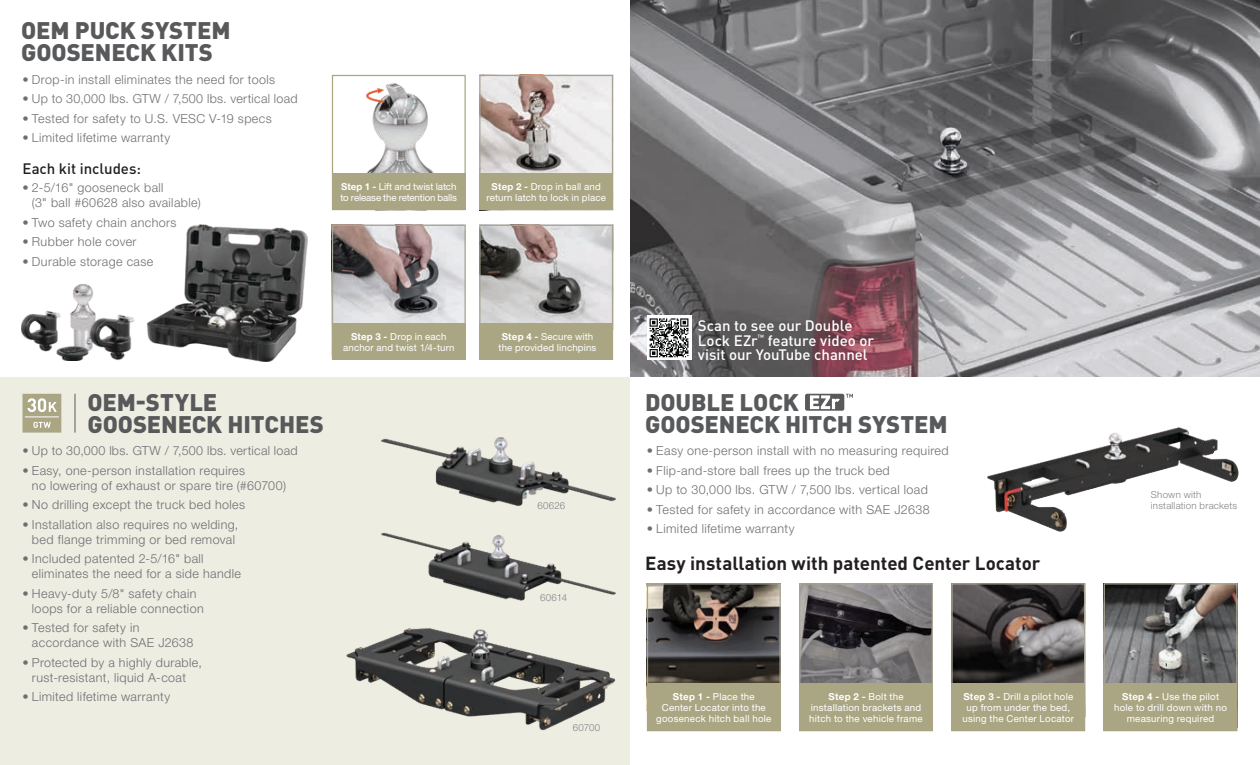
<style>
.page{position:relative;width:1260px;height:765px;background:#fff}
.page>*{position:absolute;margin:0;border:0;box-sizing:border-box;transform-origin:0 0}
.t1{font:900 23.75px/22px "DINOT";letter-spacing:-.005em;color:#58595b}
.t2{font:700 18.75px "DINOT";color:#231f20}
.t3{font:500 15px/14.4px "DINOT";letter-spacing:-.005em;color:#fff}
.t4{font:500 15px "DINOT";color:#231f20}
.t5{font:300 12.5px/15px "Helvetica Neue LT Std";letter-spacing:.03em;color:#6d6f71}
.t6{font:9.75px/10.9px "Helvetica Neue LT Std";letter-spacing:.02em;color:#fff;text-align:center}
.t7{font:9.75px/10.9px "Helvetica Neue LT Std";letter-spacing:-.015em;color:#fff}
.t8{font:300 9.75px/10.9px "Helvetica Neue LT Std";letter-spacing:.025em;color:#808285}
.s1{font-weight:700}
</style>
<div class="page">
<img style="left:366px;top:83px;width:68px;height:90px">
<div style="left:332px;top:75px;width:134px;height:135px;border:1px solid #aaa684"></div>
<svg style="left:630px;top:0;width:630px;height:377px;background:#848184"></svg>
<div style="left:0;top:377px;width:630px;height:388px;background:#edede2"></div>
<svg style="left:799px;top:583px;width:134px;height:101px;background:#696768"></svg>
<svg style="left:951px;top:583px;width:134px;height:101px;background:#4b4746"></svg>
<svg style="left:1104px;top:583px;width:134px;height:101px;background:#6e6d6b"></svg>
<svg style="left:647px;top:583px;width:134px;height:101px;background:#4c4743"></svg>
<svg style="left:479px;top:225px;width:134px;height:98px;background:#b2aead"></svg>
<svg style="left:479px;top:75px;width:134px;height:98px;background:#ccc5c2"></svg>
<svg style="left:332px;top:225px;width:134px;height:98px;background:#aba4a5"></svg>
<img style="left:147px;top:224px;width:161px;height:138px">
<img style="left:21px;top:284px;width:113px;height:77px">
<div style="left:332px;top:323px;width:134px;height:37px;background:#aaa684"></div>
<div style="left:332px;top:173px;width:134px;height:37px;background:#aaa684"></div>
<div style="left:479px;top:323px;width:134px;height:37px;background:#aaa684"></div>
<div style="left:479px;top:173px;width:134px;height:37px;background:#aaa684"></div>
<svg style="left:805px;top:394px;width:48px;height:17px"></svg>
<svg style="left:22px;top:394px;width:39px;height:39px;background:#b9b69a"></svg>
<hr style="left:75px;top:394px;width:1px;height:39px;background:#58595b">
<img style="left:381px;top:437px;width:235px;height:69px">
<img style="left:381px;top:532px;width:235px;height:69px">
<img style="left:346px;top:628px;width:270px;height:103px">
<img style="left:987px;top:427px;width:191px;height:105px">
<div style="left:647px;top:684px;width:134px;height:47px;background:#aaa684"></div>
<div style="left:951px;top:684px;width:134px;height:47px;background:#aaa684"></div>
<div style="left:799px;top:684px;width:134px;height:47px;background:#aaa684"></div>
<div style="left:1104px;top:684px;width:133px;height:47px;background:#aaa684"></div>
<svg style="left:647px;top:316px;width:44px;height:44px"></svg>
<svg style="left:650px;top:318px;width:38px;height:39px"></svg>
<h1 class="t1" style="left:21px;top:17px;width:211px">OEM PUCK SYSTEM<br>GOOSENECK KITS</h1>
<p class="t5" style="left:22px;top:72px;width:254px">• Drop-in install eliminates the need for tools</p>
<p class="t5" style="left:22px;top:91px;width:277px">• Up to 30,000 lbs. GTW / 7,500 lbs. vertical load</p>
<p class="t5" style="left:22px;top:111px;width:251px">• Tested for safety to U.S. VESC V-19 specs</p>
<p class="t5" style="left:22px;top:130px;width:149px">• Limited lifetime warranty</p>
<p class="t4" style="left:22px;top:157px;width:120px">Each kit includes:</p>
<p class="t5" style="left:32px;top:180px;width:170px;text-indent:-9px">• 2-5/16" gooseneck ball<br>(3" ball #60628 also available)</p>
<p class="t5" style="left:22px;top:215px;width:156px">• Two safety chain anchors</p>
<p class="t5" style="left:22px;top:234px;width:116px">• Rubber hole cover</p>
<p class="t5" style="left:22px;top:254px;width:132px">• Durable storage case</p>
<p class="t7" style="left:341px;top:181px;width:118px"><span class="s1">Step 1 -</span> Lift and twist latch to release the retention balls</p>
<h1 class="t1" style="left:87px;top:389px;width:238px">OEM-STYLE<br>GOOSENECK HITCHES</h1>
<p class="t5" style="left:22px;top:443px;width:277px">• Up to 30,000 lbs. GTW / 7,500 lbs. vertical load</p>
<p class="t5" style="left:32px;top:462px;width:256px;text-indent:-9px">• Easy, one-person installation requires<br>no lowering of exhaust or spare tire (#60700)</p>
<p class="t5" style="left:22px;top:497px;width:224px">• No drilling except the truck bed holes</p>
<p class="t5" style="left:22px;top:516px;width:217px;text-align:center">• Installation also requires no welding, bed flange trimming or bed removal</p>
<p class="t5" style="left:32px;top:551px;width:211px;text-indent:-9px">• Included patented 2-5/16" ball eliminates the need for a side handle</p>
<p class="t5" style="left:32px;top:585px;width:173px;text-indent:-9px">• Heavy-duty 5/8" safety chain loops for a reliable connection</p>
<p class="t5" style="left:32px;top:620px;width:163px;text-indent:-9px">• Tested for safety in accordance with SAE J2638</p>
<p class="t5" style="left:22px;top:654px;width:181px;text-align:center">• Protected by a highly durable, rust-resistant, liquid A-coat</p>
<p class="t5" style="left:22px;top:689px;width:149px">• Limited lifetime warranty</p>
<p class="t6" style="left:343px;top:331px;width:113px"><span class="s1">Step 3 -</span> Drop in each anchor and twist 1/4-turn</p>
<p class="t6" style="left:486px;top:181px;width:121px"><span class="s1">Step 2 -</span> Drop in ball and return latch to lock in place</p>
<p class="t6" style="left:499px;top:331px;width:99px"><span class="s1">Step 4 -</span> Secure with the provided linchpins</p>
<p class="t8" style="left:538px;top:500px;width:29px">60626</p>
<p class="t8" style="left:540px;top:592px;width:28px">60614</p>
<p class="t8" style="left:573px;top:722px;width:29px">60700</p>
<p class="t3" style="left:698px;top:317px;width:178px">Scan to see our Double<br>Lock EZr<sup>™</sup> feature video or visit our YouTube channel</p>
<h1 class="t1" style="left:645px;top:389px;width:304px">DOUBLE LOCK<br>GOOSENECK HITCH SYSTEM</h1>
<p class="t5" style="left:647px;top:443px;width:303px">• Easy one-person install with no measuring required</p>
<p class="t5" style="left:647px;top:462px;width:244px">• Flip-and-store ball frees up the truck bed</p>
<p class="t5" style="left:647px;top:482px;width:282px">• Up to 30,000 lbs. GTW / 7,500 lbs. vertical load</p>
<p class="t5" style="left:647px;top:501px;width:284px">• Tested for safety in accordance with SAE J2638</p>
<p class="t5" style="left:647px;top:521px;width:149px">• Limited lifetime warranty</p>
<h2 class="t2" style="left:645px;top:548px;width:397px">Easy installation with patented Center Locator</h2>
<p class="t8" style="left:1151px;top:489px;width:88px">Shown with installation brackets</p>
<p class="t6" style="left:656px;top:691px;width:117px"><span class="s1">Step 1 -</span> Place the<br>Center Locator into the gooseneck hitch ball hole</p>
<p class="t6" style="left:962px;top:691px;width:113px"><span class="s1">Step 3 -</span> Drill a pilot hole up from under the bed, using the Center Locator</p>
<p class="t6" style="left:809px;top:691px;width:115px"><span class="s1">Step 2 -</span> Bolt the installation brackets and hitch to the vehicle frame</p>
<p class="t6" style="left:1114px;top:691px;width:114px"><span class="s1">Step 4 -</span> Use the pilot hole to drill down with no measuring required</p>
</div>
